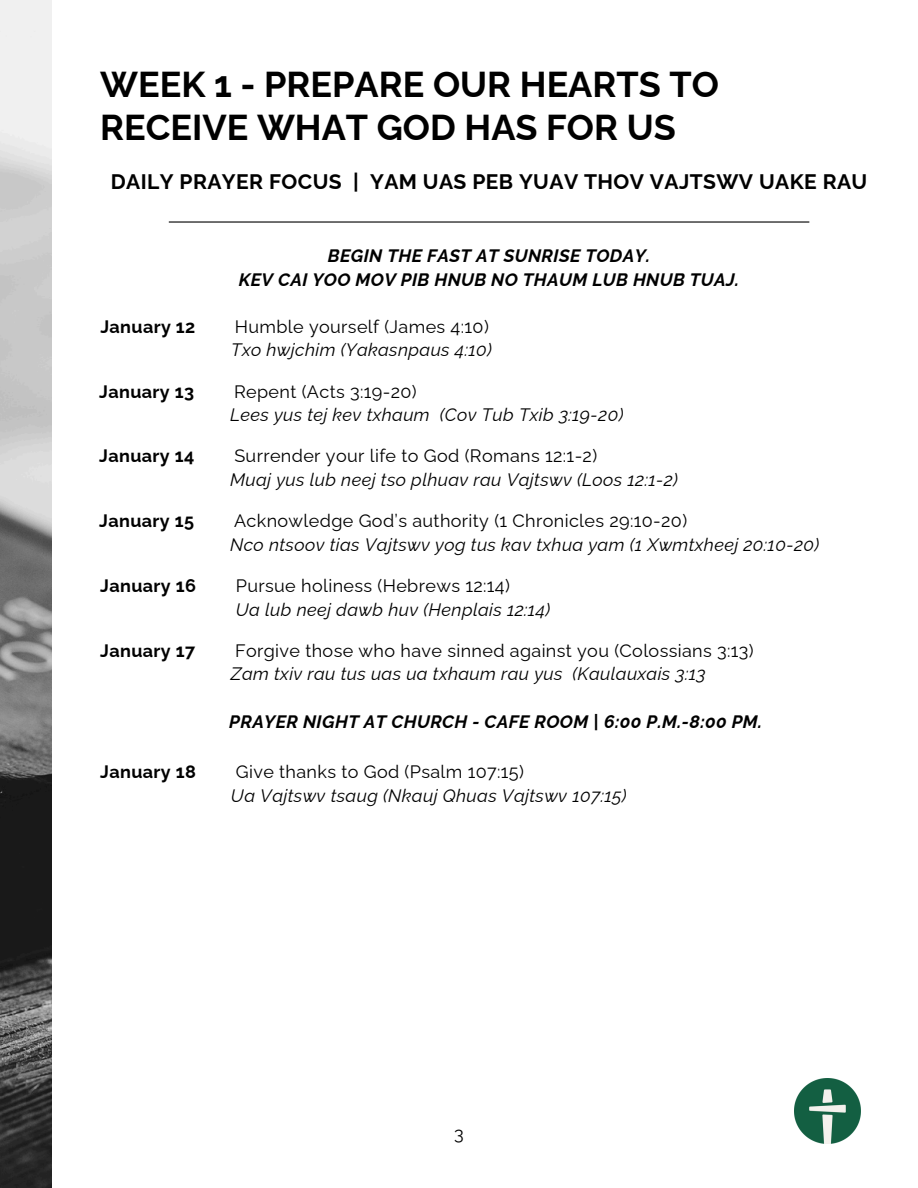
<style>
.page{position:relative;width:918px;height:1188px;background:#fff}
.page>*{position:absolute;margin:0;border:0;box-sizing:border-box;transform-origin:0 0}
.t1{font:700 36px/42.8px "Raleway";color:#000}
.t2{font:700 21px "Raleway";letter-spacing:.02em;color:#000}
.t3{font:italic 18px "Raleway";letter-spacing:.02em;color:#000}
.t4{font:18px "Raleway";letter-spacing:.02em;color:#000}
.t5{font:italic 700 18px/23.7px "Raleway";letter-spacing:.02em;color:#000;text-align:center}
.t6{font:700 18px "Raleway";letter-spacing:.02em;color:#000}
</style>
<div class="page">
<img style="left:0;top:0;width:52px;height:1188px">
<hr style="left:169px;top:221px;width:640px;height:2px;background:#000">
<img style="left:795px;top:1078px;width:65px;height:65px">
<p class="t1" style="left:100px;top:63px;width:620px">WEEK 1 - PREPARE OUR HEARTS TO<br>RECEIVE WHAT GOD HAS FOR US</p>
<p class="t2" style="left:111px;top:169px;width:758px">DAILY PRAYER FOCUS | YAM UAS PEB YUAV THOV VAJTSWV UAKE RAU</p>
<p class="t5" style="left:239px;top:244px;width:502px">BEGIN THE FAST AT SUNRISE TODAY.<br>KEV CAI YOO MOV PIB HNUB NO THAUM LUB HNUB TUAJ.</p>
<p class="t6" style="left:100px;top:316px;width:96px">January 12</p>
<p class="t4" style="left:235px;top:316px;width:256px">Humble yourself (James 4:10)</p>
<p class="t3" style="left:231px;top:339px;width:262px">Txo hwjchim (Yakasnpaus 4:10)</p>
<h2 class="t6" style="left:99px;top:381px;width:96px">January 13</h2>
<h2 class="t4" style="left:234px;top:381px;width:184px">Repent (Acts 3:19-20)</h2>
<h3 class="t3" style="left:230px;top:404px;width:395px">Lees yus tej kev txhaum (Cov Tub Txib 3:19-20)</h3>
<p class="t6" style="left:99px;top:445px;width:97px">January 14</p>
<p class="t4" style="left:234px;top:445px;width:364px">Surrender your life to God (Romans 12:1-2)</p>
<p class="t3" style="left:230px;top:469px;width:449px">Muaj yus lub neej tso plhuav rau Vajtswv (Loos 12:1-2)</p>
<p class="t6" style="left:99px;top:510px;width:96px">January 15</p>
<p class="t4" style="left:234px;top:510px;width:455px">Acknowledge God’s authority (1 Chronicles 29:10-20)</p>
<p class="t3" style="left:230px;top:534px;width:591px">Nco ntsoov tias Vajtswv yog tus kav txhua yam (1 Xwmtxheej 20:10-20)</p>
<p class="t6" style="left:100px;top:575px;width:97px">January 16</p>
<p class="t4" style="left:236px;top:575px;width:276px">Pursue holiness (Hebrews 12:14)</p>
<p class="t3" style="left:236px;top:599px;width:316px">Ua lub neej dawb huv (Henplais 12:14)</p>
<p class="t6" style="left:100px;top:640px;width:96px">January 17</p>
<p class="t4" style="left:235px;top:640px;width:520px">Forgive those who have sinned against you (Colossians 3:13)</p>
<p class="t3" style="left:231px;top:663px;width:476px">Zam txiv rau tus uas ua txhaum rau yus (Kaulauxais 3:13</p>
<p class="t5" style="left:229px;top:709px;width:535px">PRAYER NIGHT AT CHURCH - CAFE ROOM | 6:00 P.M.-8:00 PM.</p>
<p class="t6" style="left:100px;top:761px;width:97px">January 18</p>
<p class="t4" style="left:236px;top:761px;width:290px">Give thanks to God (Psalm 107:15)</p>
<p class="t3" style="left:231px;top:785px;width:397px">Ua Vajtswv tsaug (Nkauj Qhuas Vajtswv 107:15)</p>
<p class="t4" style="left:454px;top:1123px;width:11px">3</p>
</div>
